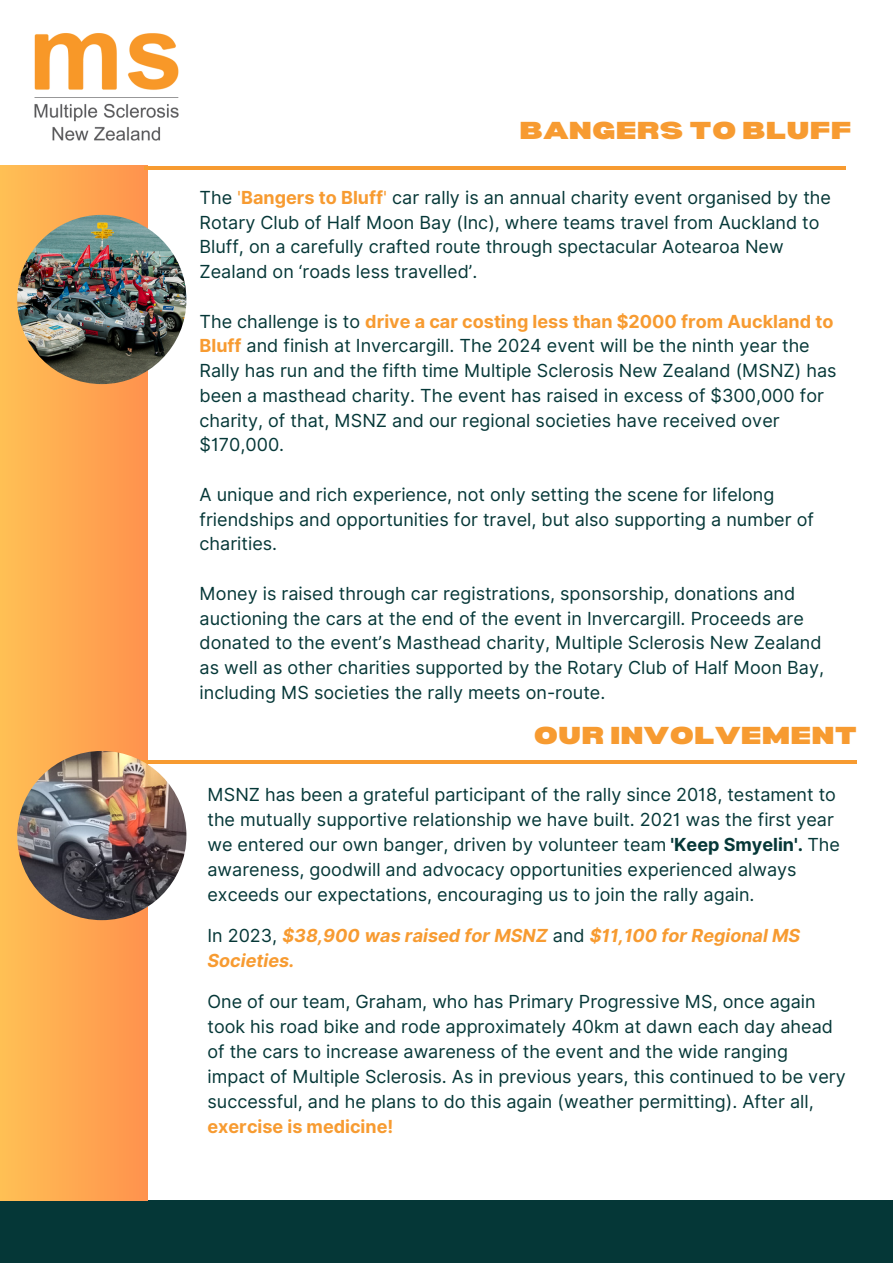
<style>
.page{position:relative;width:893px;height:1264px;background:#fff}
.page>*{position:absolute;margin:0;border:0;box-sizing:border-box;transform-origin:0 0}
.t1{font:900 expanded 24px "Bernoru";color:#f79b31}
.t2{font:18px/24.8px "Inter";color:#053737}
.t3{font:italic 700 18px/25px "Inter";color:#f79b31}
.s1{color:#f79b31}
.s2{font-weight:700;color:#f79b31}
.s3{font-weight:700}
.s4{font-weight:400;font-style:normal;color:#053737}
</style>
<div class="page">
<div style="left:0;top:1200px;width:892px;height:62px;background:#053737"></div>
<div style="left:0;top:166px;width:148px;height:1034px;background:linear-gradient(to right,#ffc054,#ff924d)"></div>
<hr style="left:144px;top:166px;width:701px;height:3px;background:#f79b31">
<img style="left:34px;top:33px;width:145px;height:108px">
<img style="left:17px;top:215px;width:169px;height:169px;border-radius:50%">
<hr style="left:138px;top:760px;width:719px;height:4px;background:#f79b31">
<img style="left:17px;top:751px;width:169px;height:169px;border-radius:50%">
<p class="t1" style="left:519px;top:117px;width:333px">BANGERS TO BLUFF</p>
<p class="t2" style="left:199px;top:185px;width:633px">The <span class="s1">'</span><span class="s2">Bangers to Bluff</span><span class="s1">'</span> car rally is an annual charity event organised by the Rotary Club of Half Moon Bay (Inc), where teams travel from Auckland to Bluff, on a carefully crafted route through spectacular Aotearoa New Zealand on ‘roads less travelled’.</p>
<p class="t2" style="left:199px;top:309px;width:638px">The challenge is to <span class="s2">drive a car costing less than $2000 from Auckland to Bluff</span> and finish at Invercargill. The 2024 event will be the ninth year the Rally has run and the fifth time Multiple Sclerosis New Zealand (MSNZ) has been a masthead charity. The event has raised in excess of $300,000 for charity, of that, MSNZ and our regional societies have received over $170,000.</p>
<p class="t2" style="left:199px;top:482px;width:615px">A unique and rich experience, not only setting the scene for lifelong friendships and opportunities for travel, but also supporting a number of charities.</p>
<p class="t2" style="left:199px;top:581px;width:626px">Money is raised through car registrations, sponsorship, donations and auctioning the cars at the end of the event in Invercargill. Proceeds are donated to the event’s Masthead charity, Multiple Sclerosis New Zealand as well as other charities supported by the Rotary Club of Half Moon Bay, including MS societies the rally meets on-route.</p>
<p class="t1" style="left:533px;top:721px;width:325px">OUR INVOLVEMENT</p>
<p class="t2" style="left:207px;top:782px;width:634px">MSNZ has been a grateful participant of the rally since 2018, testament to the mutually supportive relationship we have built. 2021 was the first year we entered our own banger, driven by volunteer team <span class="s3">'Keep Smyelin'.</span> The awareness, goodwill and advocacy opportunities experienced always exceeds our expectations, encouraging us to join the rally again.</p>
<p class="t3" style="left:207px;top:923px;width:594px"><span class="s4">In 2023,</span> $38,900 was raised for MSNZ <span class="s4">and</span> $11,100 for Regional MS<br>Societies.</p>
<p class="t2" style="left:207px;top:989px;width:639px">One of our team, Graham, who has Primary Progressive MS, once again took his road bike and rode approximately 40km at dawn each day ahead of the cars to increase awareness of the event and the wide ranging impact of Multiple Sclerosis. As in previous years, this continued to be very successful, and he plans to do this again (weather permitting). After all, <span class="s2">exercise is medicine!</span></p>
</div>
